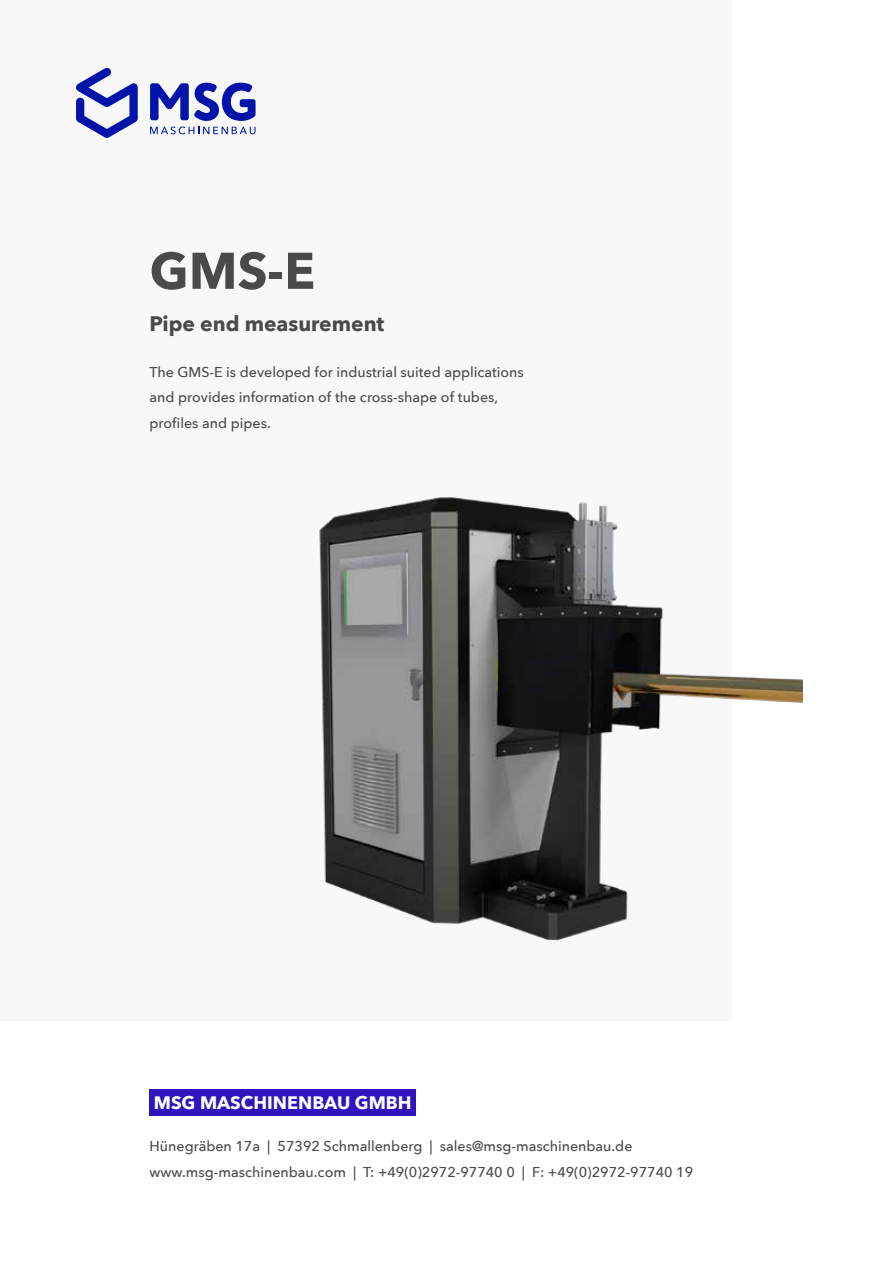
<style>
.page{position:relative;width:893px;height:1263px;background:#fff}
.page>*{position:absolute;margin:0;border:0;box-sizing:border-box;transform-origin:0 0}
.t1{font:700 51px "Avenir Next";color:#4b4a4a}
.t2{font:700 21px "Avenir Next";color:#4b4a4a}
.t3{font:700 18px "Avenir Next";color:#fff}
.t4{font:500 14.25px/25.5px "Avenir Next";color:#4b4a4a}
</style>
<div class="page">
<div style="left:0;top:0;width:731px;height:1020px;background:#f8f8f8"></div>
<div style="left:150px;top:1089px;width:266px;height:27px;background:#3214be"></div>
<img style="left:319px;top:497px;width:483px;height:444px">
<svg style="left:150px;top:83px;width:106px;height:38px"></svg>
<svg style="left:150px;top:127px;width:106px;height:7px"></svg>
<svg style="left:76px;top:67px;width:62px;height:71px"></svg>
<h1 class="t1" style="left:150px;top:227px;width:167px">GMS-E</h1>
<h2 class="t2" style="left:150px;top:305px;width:236px">Pipe end measurement</h2>
<p class="t4" style="left:150px;top:359px;width:376px">The GMS-E is developed for industrial suited applications and provides information of the cross-shape of tubes, profiles and pipes.</p>
<p class="t3" style="left:154px;top:1087px;width:259px">MSG MASCHINENBAU GMBH</p>
<p class="t4" style="left:150px;top:1133px;width:545px">Hünegräben 17a | 57392 Schmallenberg | sales@msg-maschinenbau.de www.msg-maschinenbau.com | T: +49(0)2972-97740 0 | F: +49(0)2972-97740 19</p>
</div>
